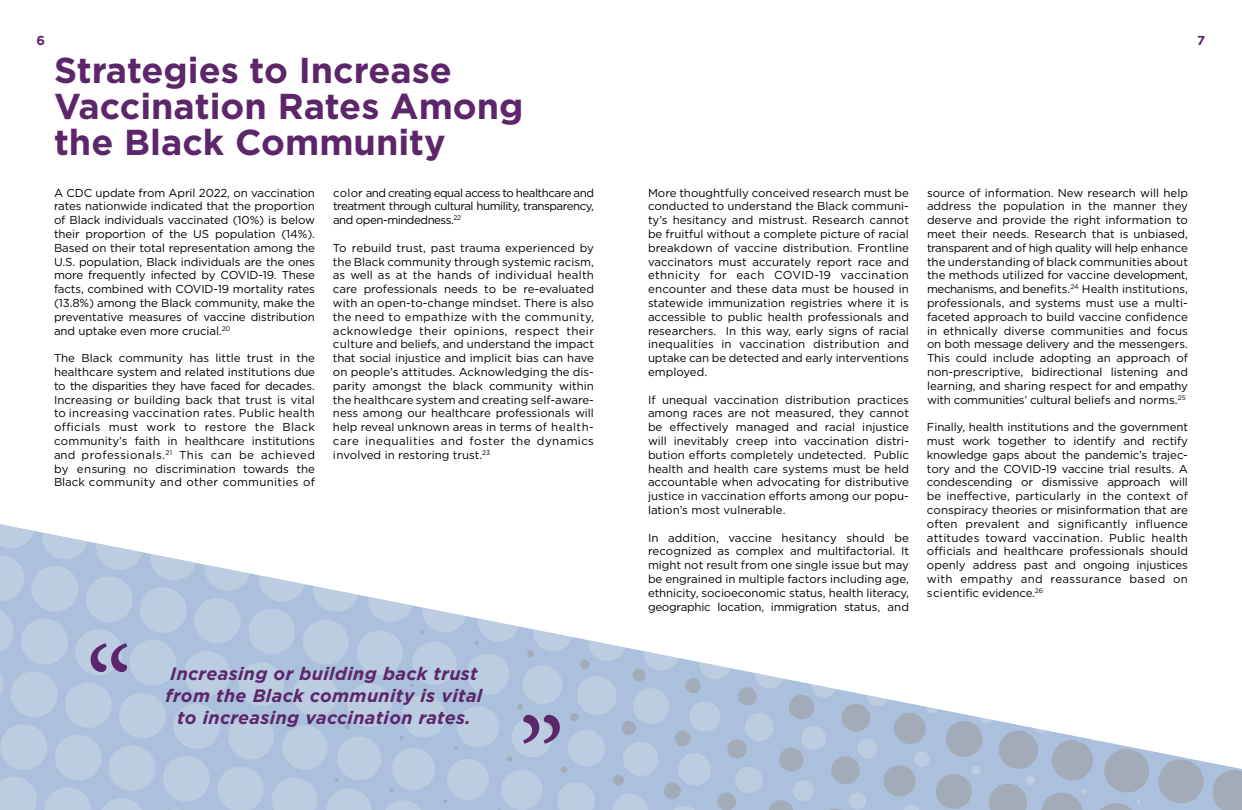
<style>
.page{position:relative;width:1242px;height:810px;background:#fff}
.page>*{position:absolute;margin:0;border:0;box-sizing:border-box;transform-origin:0 0}
.t1{font:124px "Minion Pro";color:#5d266b;scale:.93 1}
.t2{font:700 36px/36px "Gotham";color:#5d266b}
.t3{font:italic 700 18px/21.6px "Gotham";letter-spacing:.02em;color:#5d266b;text-align:center}
.t4{font:700 13px "Gotham";color:#5d266b}
.t5{font:11.5px/13.8px "Gotham";letter-spacing:-.01em;color:#000;text-align:justify}
</style>
<div class="page">
<svg style="left:0;top:524px;width:1242px;height:286px"></svg>
<p class="t4" style="left:36px;top:32px;width:10px">6</p>
<p class="t4" style="left:1197px;top:32px;width:10px">7</p>
<h2 class="t2" style="left:54px;top:52px;width:471px">Strategies to Increase<br>Vaccination Rates Among the Black Community</h2>
<p class="t5" style="left:54px;top:185px;width:263px">A CDC update from April 2022, on vaccination rates nationwide indicated that the proportion of Black individuals vaccinated (10%) is below their proportion of the US population (14%).<br>Based on their total representation among the U.S. population, Black individuals are the ones more frequently infected by COVID-19. These facts, combined with COVID-19 mortality rates (13.8%) among the Black community, make the preventative measures of vaccine distribution and uptake even more crucial.<sup>20</sup></p>
<p class="t5" style="left:54px;top:351px;width:263px">The Black community has little trust in the healthcare system and related institutions due to the disparities they have faced for decades.<br>Increasing or building back that trust is vital to increasing vaccination rates. Public health officials must work to restore the Black community’s faith in healthcare institutions and professionals.<sup>21</sup> This can be achieved by ensuring no discrimination towards the Black community and other communities of</p>
<p class="t5" style="left:333px;top:185px;width:263px">color and creating equal access to healthcare and treatment through cultural humility, transparency, and open-mindedness.<sup>22</sup></p>
<p class="t5" style="left:333px;top:241px;width:263px">To rebuild trust, past trauma experienced by the Black community through systemic racism, as well as at the hands of individual health care professionals needs to be re-evaluated with an open-to-change mindset. There is also the need to empathize with the community, acknowledge their opinions, respect their culture and beliefs, and understand the impact that social injustice and implicit bias can have on people’s attitudes. Acknowledging the dis&shy;parity amongst the black community within the healthcare system and creating self-aware&shy;ness among our healthcare professionals will help reveal unknown areas in terms of health&shy;care inequalities and foster the dynamics involved in restoring trust.<sup>23</sup></p>
<h1 class="t1" style="left:132px;top:707px;width:51px;rotate:-180deg">”</h1>
<h3 class="t3" style="left:165px;top:663px;width:318px">Increasing or building back trust from the Black community is vital to increasing vaccination rates.</h3>
<h1 class="t1" style="left:518px;top:680px;width:51px">”</h1>
<p class="t5" style="left:648px;top:185px;width:263px">More thoughtfully conceived research must be conducted to understand the Black communi&shy;ty’s hesitancy and mistrust. Research cannot be fruitful without a complete picture of racial breakdown of vaccine distribution. Frontline vaccinators must accurately report race and ethnicity for each COVID-19 vaccination encounter and these data must be housed in statewide immunization registries where it is accessible to public health professionals and researchers. In this way, early signs of racial inequalities in vaccination distribution and uptake can be detected and early interventions employed.</p>
<p class="t5" style="left:648px;top:392px;width:263px">If unequal vaccination distribution practices among races are not measured, they cannot be effectively managed and racial injustice will inevitably creep into vaccination distri&shy;bution efforts completely undetected. Public health and health care systems must be held accountable when advocating for distributive justice in vaccination efforts among our popu&shy;lation’s most vulnerable.</p>
<p class="t5" style="left:648px;top:530px;width:263px">In addition, vaccine hesitancy should be recognized as complex and multifactorial. It might not result from one single issue but may be engrained in multiple factors including age, ethnicity, socioeconomic status, health literacy, geographic location, immigration status, and</p>
<p class="t5" style="left:927px;top:185px;width:263px">source of information. New research will help address the population in the manner they deserve and provide the right information to meet their needs. Research that is unbiased, transparent and of high quality will help enhance the understanding of black communities about the methods utilized for vaccine development, mechanisms, and benefits.<sup>24</sup> Health institutions, professionals, and systems must use a multi&shy;faceted approach to build vaccine confidence in ethnically diverse communities and focus on both message delivery and the messengers.<br>This could include adopting an approach of non-prescriptive, bidirectional listening and learning, and sharing respect for and empathy with communities’ cultural beliefs and norms.<sup>25</sup></p>
<p class="t5" style="left:927px;top:420px;width:263px">Finally, health institutions and the government must work together to identify and rectify knowledge gaps about the pandemic’s trajec&shy;tory and the COVID-19 vaccine trial results. A condescending or dismissive approach will be ineffective, particularly in the context of conspiracy theories or misinformation that are often prevalent and significantly influence attitudes toward vaccination. Public health officials and healthcare professionals should openly address past and ongoing injustices with empathy and reassurance based on scientific evidence.<sup>26</sup></p>
</div>
